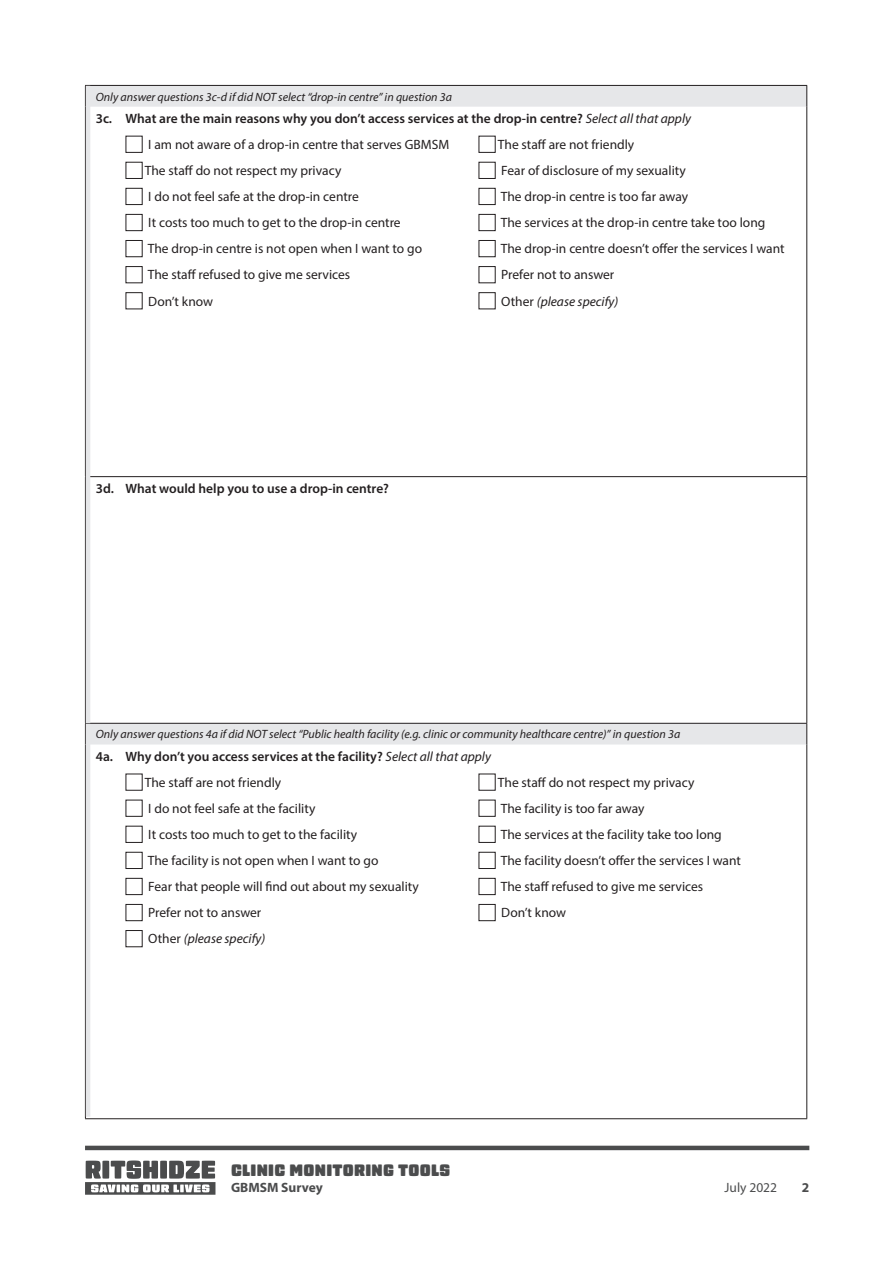
<style>
.page{position:relative;width:893px;height:1263px;background:#fff}
.page>*{position:absolute;margin:0;border:0;box-sizing:border-box;transform-origin:0 0}
.t1{font:16.5px "Gigalypse";letter-spacing:.02em;color:#4b4c4d;scale:.85 1}
.t2{font:13.5px "Myriad Pro";color:#231f20}
.t3{font:600 13.5px/26.1px "Myriad Pro";color:#231f20}
.t4{font:italic 13.5px "Myriad Pro";color:#231f20}
.t5{font:700 13.5px "Myriad Pro";color:#4b4c4d}
.t6{font:13.5px "Myriad Pro";color:#4b4c4d}
.t7{font:italic 12px "Myriad Pro";color:#231f20}
.s1{font-weight:400;font-style:italic}
.s2{font-weight:400}
.s3{font-style:normal}
</style>
<div class="page">
<svg style="left:85px;top:1160px;width:130px;height:35px"></svg>
<hr style="left:85px;top:1146px;width:724px;height:4px;background:#4b4c4d">
<svg style="left:90px;top:86px;width:716px;height:658px"></svg>
<hr style="left:85px;top:476px;width:722px;height:1px;background:#231f20">
<hr style="left:85px;top:1118px;width:722px;height:1px;background:#231f20">
<hr style="left:85px;top:107px;width:1px;height:369px;background:#231f20">
<hr style="left:806px;top:107px;width:1px;height:369px;background:#231f20">
<hr style="left:85px;top:477px;width:1px;height:246px;background:#231f20">
<hr style="left:806px;top:477px;width:1px;height:246px;background:#231f20">
<hr style="left:85px;top:744px;width:1px;height:374px;background:#231f20">
<hr style="left:806px;top:744px;width:1px;height:374px;background:#231f20">
<hr style="left:85px;top:85px;width:722px;height:1px;background:#231f20">
<svg style="left:85px;top:86px;width:1px;height:21px"></svg>
<svg style="left:806px;top:86px;width:1px;height:21px"></svg>
<hr style="left:85px;top:723px;width:722px;height:1px;background:#231f20">
<svg style="left:85px;top:724px;width:1px;height:20px"></svg>
<svg style="left:806px;top:724px;width:1px;height:20px"></svg>
<div style="left:479px;top:136px;width:17px;height:17px;border:1px solid #231f20"></div>
<div style="left:479px;top:162px;width:17px;height:17px;border:1px solid #231f20"></div>
<div style="left:126px;top:188px;width:17px;height:17px;border:1px solid #231f20"></div>
<div style="left:479px;top:188px;width:17px;height:17px;border:1px solid #231f20"></div>
<div style="left:126px;top:214px;width:17px;height:17px;border:1px solid #231f20"></div>
<div style="left:479px;top:214px;width:17px;height:17px;border:1px solid #231f20"></div>
<div style="left:126px;top:240px;width:17px;height:17px;border:1px solid #231f20"></div>
<div style="left:479px;top:240px;width:17px;height:17px;border:1px solid #231f20"></div>
<div style="left:479px;top:266px;width:17px;height:17px;border:1px solid #231f20"></div>
<div style="left:479px;top:292px;width:17px;height:17px;border:1px solid #231f20"></div>
<div style="left:479px;top:774px;width:17px;height:17px;border:1px solid #231f20"></div>
<div style="left:479px;top:800px;width:17px;height:17px;border:1px solid #231f20"></div>
<div style="left:479px;top:826px;width:17px;height:17px;border:1px solid #231f20"></div>
<div style="left:126px;top:852px;width:17px;height:17px;border:1px solid #231f20"></div>
<div style="left:479px;top:852px;width:17px;height:17px;border:1px solid #231f20"></div>
<div style="left:126px;top:878px;width:17px;height:17px;border:1px solid #231f20"></div>
<div style="left:479px;top:878px;width:17px;height:17px;border:1px solid #231f20"></div>
<div style="left:126px;top:904px;width:17px;height:17px;border:1px solid #231f20"></div>
<div style="left:479px;top:904px;width:17px;height:17px;border:1px solid #231f20"></div>
<hr style="left:86px;top:86px;width:4px;height:637px;background:#e6e7e9">
<hr style="left:86px;top:724px;width:4px;height:393px;background:#e6e7e9">
<p class="t7" style="left:96px;top:89px;width:358px">Only answer questions 3c-d if did NOT select “drop-in centre” in question 3a</p>
<p class="t3" style="left:148px;top:105px;width:544px;text-indent:-52px">3c. What are the main reasons why you don’t access services at the drop-in centre? <span class="s1">Select all that apply<br></span><span class="s2">I am not aware of a drop-in centre that serves GBMSM</span></p>
<p class="t2" style="left:498px;top:136px;width:138px">The staff are not friendly</p>
<p class="t2" style="left:145px;top:162px;width:198px">The staff do not respect my privacy</p>
<p class="t2" style="left:501px;top:162px;width:186px">Fear of disclosure of my sexuality</p>
<p class="t2" style="left:148px;top:188px;width:212px">I do not feel safe at the drop-in centre</p>
<p class="t2" style="left:501px;top:188px;width:189px">The drop-in centre is too far away</p>
<p class="t2" style="left:148px;top:214px;width:254px">It costs too much to get to the drop-in centre</p>
<p class="t2" style="left:501px;top:214px;width:266px">The services at the drop-in centre take too long</p>
<p class="t2" style="left:148px;top:240px;width:276px">The drop-in centre is not open when I want to go</p>
<p class="t2" style="left:501px;top:240px;width:285px">The drop-in centre doesn’t offer the services I want</p>
<p class="t2" style="left:148px;top:267px;width:204px">The staff refused to give me services</p>
<p class="t2" style="left:501px;top:267px;width:115px">Prefer not to answer</p>
<p class="t2" style="left:148px;top:293px;width:66px">Don’t know</p>
<p class="t4" style="left:501px;top:293px;width:119px"><span class="s3">Other</span> (please specify)</p>
<p class="t3" style="left:96px;top:475px;width:295px">3d. What would help you to use a drop-in centre?</p>
<p class="t7" style="left:96px;top:727px;width:586px">Only answer questions 4a if did NOT select “Public health facility (e.g. clinic or community healthcare centre)” in question 3a</p>
<p class="t3" style="left:145px;top:743px;width:348px;text-indent:-49px">4a. Why don’t you access services at the facility? <span class="s1">Select all that apply<br></span><span class="s2">The staff are not friendly</span></p>
<p class="t2" style="left:498px;top:774px;width:198px">The staff do not respect my privacy</p>
<p class="t2" style="left:148px;top:800px;width:169px">I do not feel safe at the facility</p>
<p class="t2" style="left:501px;top:800px;width:145px">The facility is too far away</p>
<p class="t2" style="left:148px;top:826px;width:210px">It costs too much to get to the facility</p>
<p class="t2" style="left:501px;top:826px;width:223px">The services at the facility take too long</p>
<p class="t2" style="left:148px;top:852px;width:232px">The facility is not open when I want to go</p>
<p class="t2" style="left:501px;top:852px;width:242px">The facility doesn’t offer the services I want</p>
<p class="t2" style="left:148px;top:878px;width:272px">Fear that people will find out about my sexuality</p>
<p class="t2" style="left:501px;top:878px;width:204px">The staff refused to give me services</p>
<p class="t2" style="left:148px;top:904px;width:115px">Prefer not to answer</p>
<p class="t2" style="left:501px;top:904px;width:66px">Don’t know</p>
<p class="t4" style="left:148px;top:930px;width:119px"><span class="s3">Other</span> (please specify)</p>
<p class="t1" style="left:231px;top:1160px;width:259px">CLINIC MONITORING TOOLS</p>
<p class="t5" style="left:231px;top:1179px;width:93px">GBMSM Survey</p>
<p class="t6" style="left:725px;top:1179px;width:54px">July 2022</p>
<p class="t5" style="left:802px;top:1179px;width:9px">2</p>
</div>
